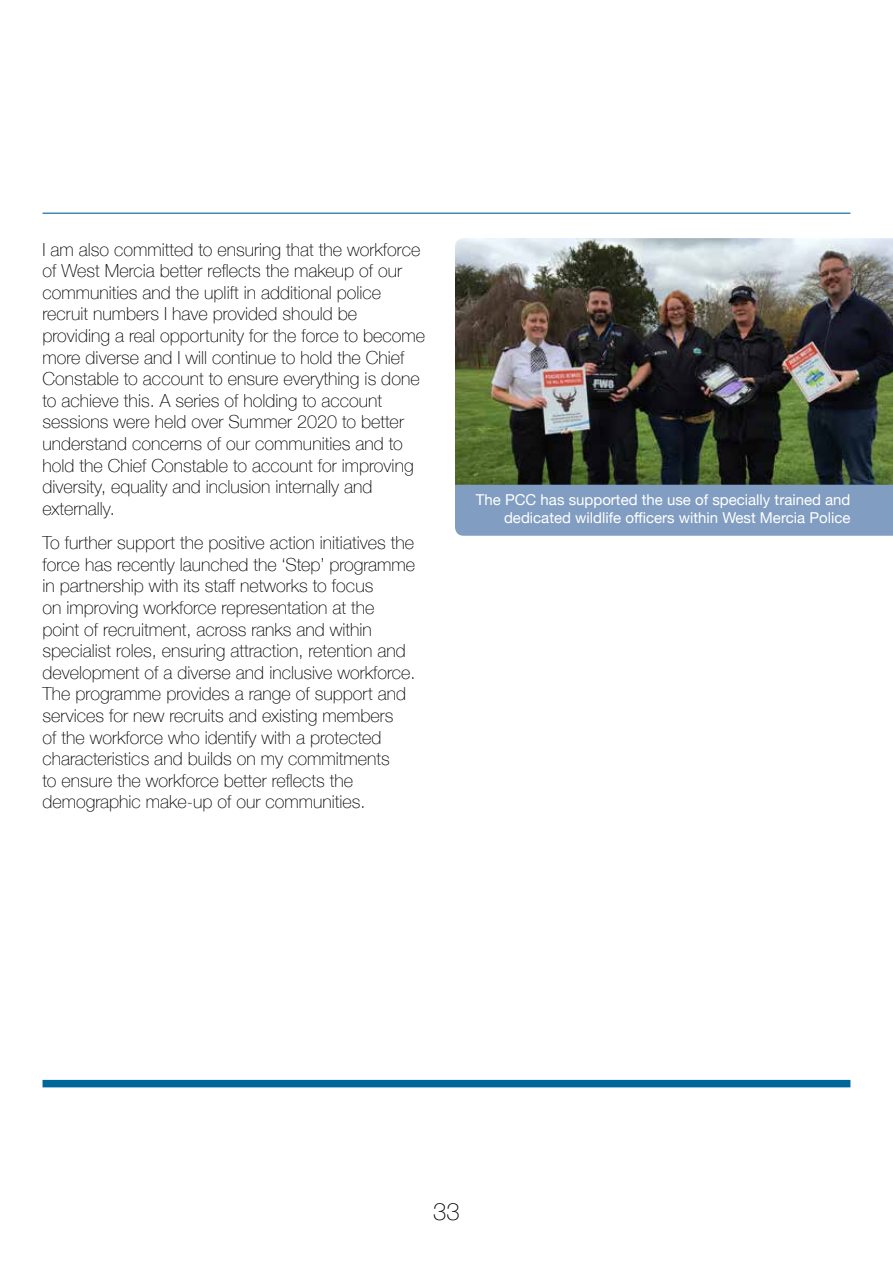
<style>
.page{position:relative;width:893px;height:1263px;background:#fff}
.page>*{position:absolute;margin:0;border:0;box-sizing:border-box;transform-origin:0 0}
.t1{font:100 24px "Helvetica Neue";color:#000}
.t2{font:100 18px/21.6px "Helvetica Neue";color:#000}
.t3{font:15px/18px "Helvetica Neue";color:#fff;text-align:right}
</style>
<div class="page">
<div style="left:43px;top:1080px;width:807px;height:7px;background:#00679a"></div>
<hr style="left:43px;top:213px;width:807px;height:1px;background:#00679a">
<img style="left:455px;top:238px;width:438px;height:247px">
<div style="left:455px;top:485px;width:438px;height:51px;background:#819dc1"></div>
<p class="t2" style="left:43px;top:238px;width:384px">I am also committed to ensuring that the workforce of West Mercia better reflects the makeup of our communities and the uplift in additional police recruit numbers I have provided should be providing a real opportunity for the force to become more diverse and I will continue to hold the Chief Constable to account to ensure everything is done to achieve this. A series of holding to account sessions were held over Summer 2020 to better understand concerns of our communities and to hold the Chief Constable to account for improving diversity, equality and inclusion internally and externally.</p>
<p class="t2" style="left:43px;top:531px;width:375px">To further support the positive action initiatives the force has recently launched the ‘Step’ programme in partnership with its staff networks to focus<br>on improving workforce representation at the point of recruitment, across ranks and within specialist roles, ensuring attraction, retention and development of a diverse and inclusive workforce.<br>The programme provides a range of support and services for new recruits and existing members<br>of the workforce who identify with a protected characteristics and builds on my commitments<br>to ensure the workforce better reflects the demographic make-up of our communities.</p>
<p class="t3" style="left:476px;top:492px;width:376px">The PCC has supported the use of specially trained and dedicated wildlife officers within West Mercia Police</p>
<h1 class="t1" style="left:433px;top:1194px;width:28px">33</h1>
</div>
